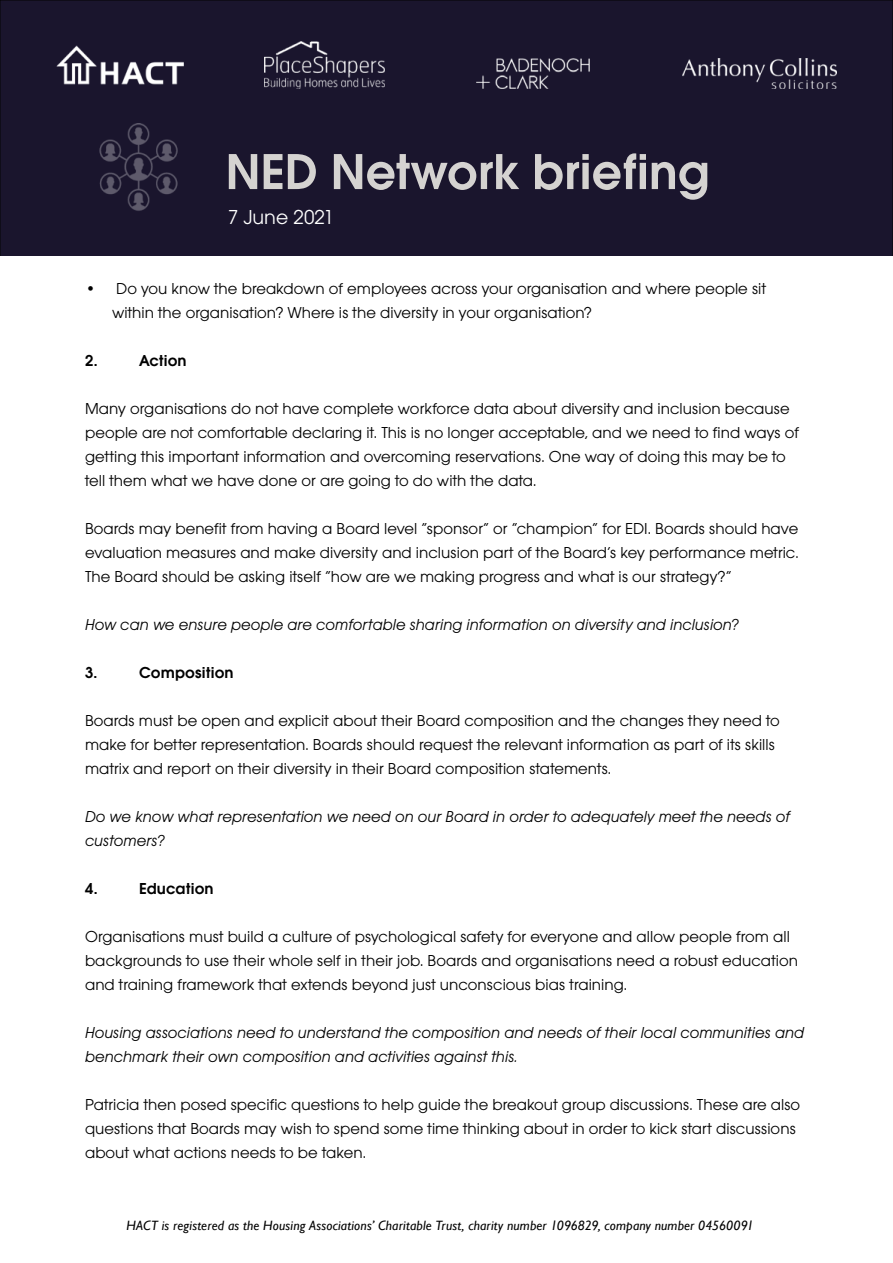
<style>
.page{position:relative;width:893px;height:1263px;background:#fff}
.page>*{position:absolute;margin:0;border:0;box-sizing:border-box;transform-origin:0 0}
.t1{font:600 52.5px "Avant Garde ITC";color:#d5d3d1}
.t2{font:21px "Avant Garde ITC";color:#fff}
.t3{font:16.5px/24px "Avant Garde ITC";letter-spacing:.005em;color:#000}
.t4{font:italic 16.5px/24px "Avant Garde ITC";color:#000}
.t5{font:600 16.5px "Avant Garde ITC";letter-spacing:.01em;color:#000}
.t6{font:italic 13.5px "Gill Sans";letter-spacing:.01em;color:#000}
</style>
<div class="page">
<div style="left:0;top:0;width:893px;height:256px;background:#1a152d"></div>
<img style="left:88px;top:123px;width:101px;height:101px">
<img style="left:265px;top:41px;width:120px;height:47px">
<img style="left:477px;top:58px;width:113px;height:30px">
<img style="left:682px;top:58px;width:154px;height:30px">
<img style="left:54px;top:42px;width:135px;height:46px">
<h1 class="t1" style="left:226px;top:141px;width:486px">NED Network briefing</h1>
<p class="t2" style="left:228px;top:205px;width:108px">7 June 2021</p>
<p class="t3" style="left:112px;top:277px;width:655px;text-indent:-27px">• Do you know the breakdown of employees across your organisation and where people sit within the organisation? Where is the diversity in your organisation?</p>
<p class="t5" style="left:85px;top:351px;width:14px">2.</p>
<p class="t5" style="left:139px;top:351px;width:49px">Action</p>
<p class="t3" style="left:85px;top:397px;width:715px">Many organisations do not have complete workforce data about diversity and inclusion because people are not comfortable declaring it. This is no longer acceptable, and we need to find ways of getting this important information and overcoming reservations. One way of doing this may be to tell them what we have done or are going to do with the data.</p>
<p class="t3" style="left:85px;top:517px;width:715px;text-align:justify">Boards may benefit from having a Board level “sponsor” or “champion” for EDI. Boards should have evaluation measures and make diversity and inclusion part of the Board’s key performance metric.<br>The Board should be asking itself “how are we making progress and what is our strategy?”</p>
<p class="t4" style="left:85px;top:613px;width:655px">How can we ensure people are comfortable sharing information on diversity and inclusion?</p>
<p class="t5" style="left:85px;top:663px;width:14px">3.</p>
<p class="t5" style="left:139px;top:663px;width:96px">Composition</p>
<p class="t3" style="left:85px;top:709px;width:696px">Boards must be open and explicit about their Board composition and the changes they need to make for better representation. Boards should request the relevant information as part of its skills matrix and report on their diversity in their Board composition statements.</p>
<p class="t4" style="left:85px;top:805px;width:707px">Do we know what representation we need on our Board in order to adequately meet the needs of customers?</p>
<p class="t5" style="left:85px;top:879px;width:14px">4.</p>
<p class="t5" style="left:139px;top:879px;width:76px">Education</p>
<p class="t3" style="left:85px;top:925px;width:715px">Organisations must build a culture of psychological safety for everyone and allow people from all backgrounds to use their whole self in their job. Boards and organisations need a robust education and training framework that extends beyond just unconscious bias training.</p>
<p class="t4" style="left:85px;top:1021px;width:721px">Housing associations need to understand the composition and needs of their local communities and benchmark their own composition and activities against this.</p>
<p class="t3" style="left:85px;top:1093px;width:717px">Patricia then posed specific questions to help guide the breakout group discussions. These are also questions that Boards may wish to spend some time thinking about in order to kick start discussions about what actions needs to be taken.</p>
<p class="t6" style="left:127px;top:1218px;width:629px">HACT is registered as the Housing Associations’ Charitable Trust, charity number 1096829, company number 04560091</p>
</div>
